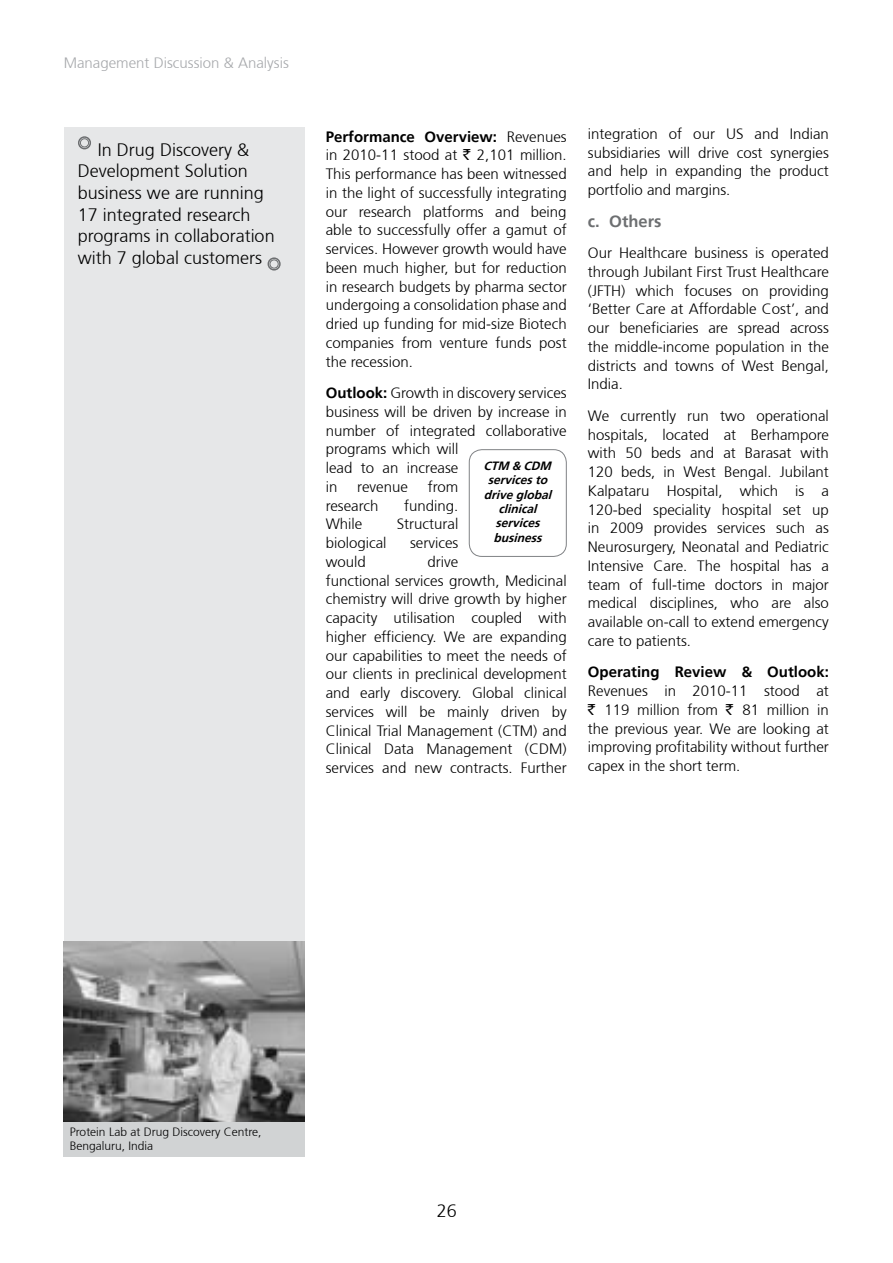
<style>
.page{position:relative;width:893px;height:1263px;background:#fff}
.page>*{position:absolute;margin:0;border:0;box-sizing:border-box;transform-origin:0 0}
.t1{font:300 18px/21.6px "Frutiger 45";color:#000}
.t2{font:700 16.5px "Frutiger";color:#6d6f71}
.t3{font:300 15px/18.8px "Frutiger 45";color:#000;text-align:justify}
.t4{font:700 15px "Frutiger";color:#000}
.t5{font:300 15px "Frutiger 45";color:#a7a9ac}
.t6{font:italic 700 12px/14.4px "Frutiger";color:#000;text-align:center}
.t7{font:300 12px/14.4px "Frutiger 45";color:#000}
.s1{font-family:"Frutiger 45";font-weight:300}
.s2{font-family:"Rupee Foradian";font-weight:400}
.s3{font-family:"Frutiger";font-weight:700}
</style>
<div class="page">
<div style="left:469px;top:449px;width:98px;height:108px;border:1px solid #808285;border-radius:13px"></div>
<div style="left:64px;top:128px;width:241px;height:1029px;background:#e6e7e8"></div>
<img style="left:64px;top:941px;width:241px;height:182px">
<div style="left:268px;top:257px;width:13px;height:14px;border:2px solid #6d6f71;border-radius:50%"></div>
<div style="left:270px;top:259px;width:9px;height:9px;border:1px solid #6d6f71;border-radius:50%"></div>
<div style="left:78px;top:136px;width:13px;height:13px;border:2px solid #6d6f71;border-radius:50%"></div>
<div style="left:80px;top:138px;width:9px;height:9px;border:1px solid #6d6f71;border-radius:50%"></div>
<div style="left:64px;top:1123px;width:241px;height:34px;background:#d1d3d4"></div>
<p class="t5" style="left:64px;top:55px;width:227px">Management Discussion &amp; Analysis</p>
<p class="t1" style="left:78px;top:139px;width:198px;text-indent:20px">In Drug Discovery &amp;<br>Development Solution business we are running<br>17 integrated research programs in collaboration with 7 global customers</p>
<p class="t4" style="left:326px;top:128px;width:242px">Performance Overview: <span class="s1">Revenues</span></p>
<p class="t3" style="left:326px;top:146px;width:242px">in 2010-11 stood at <span class="s2">`</span> 2,101 million.<br>This performance has been witnessed in the light of successfully integrating our research platforms and being able to successfully offer a gamut of services. However growth would have been much higher, but for reduction in research budgets by pharma sector undergoing a consolidation phase and dried up funding for mid-size Biotech companies from venture funds post the recession.</p>
<p class="t3" style="left:326px;top:384px;width:242px;text-align:left"><span class="s3">Outlook:</span> Growth in discovery services business will be driven by increase in number of integrated collaborative programs which will<br>lead to an increase<br>in</p>
<p class="t6" style="left:483px;top:458px;width:73px">CTM &amp; CDM servicesto driveglobal clinical services business</p>
<p class="t3" style="left:357px;top:478px;width:52px">revenue</p>
<p class="t3" style="left:428px;top:478px;width:32px">from</p>
<p class="t3" style="left:326px;top:496px;width:54px">research</p>
<p class="t3" style="left:404px;top:496px;width:56px">funding.</p>
<p class="t3" style="left:326px;top:515px;width:38px">While</p>
<p class="t3" style="left:397px;top:515px;width:63px">Structural</p>
<p class="t3" style="left:326px;top:534px;width:62px">biological</p>
<p class="t3" style="left:410px;top:534px;width:50px">services</p>
<p class="t3" style="left:326px;top:553px;width:42px">would</p>
<p class="t3" style="left:326px;top:553px;width:242px;text-align:center">drive<br>functional services growth, Medicinal chemistry will drive growth by higher capacity utilisation coupled with higher efficiency. We are expanding our capabilities to meet the needs of our clients in preclinical development and early discovery. Global clinical services will be mainly driven by Clinical Trial Management (CTM) and Clinical Data Management (CDM) services and new contracts. Further</p>
<p class="t3" style="left:588px;top:124px;width:242px">integration of our US and Indian subsidiaries will drive cost synergies and help in expanding the product portfolio and margins.</p>
<p class="t2" style="left:588px;top:211px;width:75px">c. Others</p>
<p class="t3" style="left:588px;top:244px;width:242px">Our Healthcare business is operated through Jubilant First Trust Healthcare (JFTH) which focuses on providing ‘Better Care at Affordable Cost’, and our beneficiaries are spread across the middle-income population in the districts and towns of West Bengal, India.</p>
<p class="t3" style="left:588px;top:406px;width:242px">We currently run two operational hospitals, located at Berhampore with 50 beds and at Barasat with 120 beds, in West Bengal. Jubilant Kalpataru Hospital, which is a 120-bed speciality hospital set up in 2009 provides services such as Neurosurgery, Neonatal and Pediatric Intensive Care. The hospital has a team of full-time doctors in major medical disciplines, who are also available on-call to extend emergency care to patients.</p>
<p class="t4" style="left:588px;top:663px;width:242px">Operating Review &amp; Outlook:</p>
<p class="t3" style="left:588px;top:682px;width:242px">Revenues in 2010-11 stood at <span class="s2">`</span> 119 million from <span class="s2">`</span> 81 million in the previous year. We are looking at improving profitability without further capex in the short term.</p>
<p class="t7" style="left:70px;top:1125px;width:193px">Protein Lab at Drug Discovery Centre,<br>Bengaluru, India</p>
<p class="t1" style="left:437px;top:1200px;width:22px">26</p>
</div>
